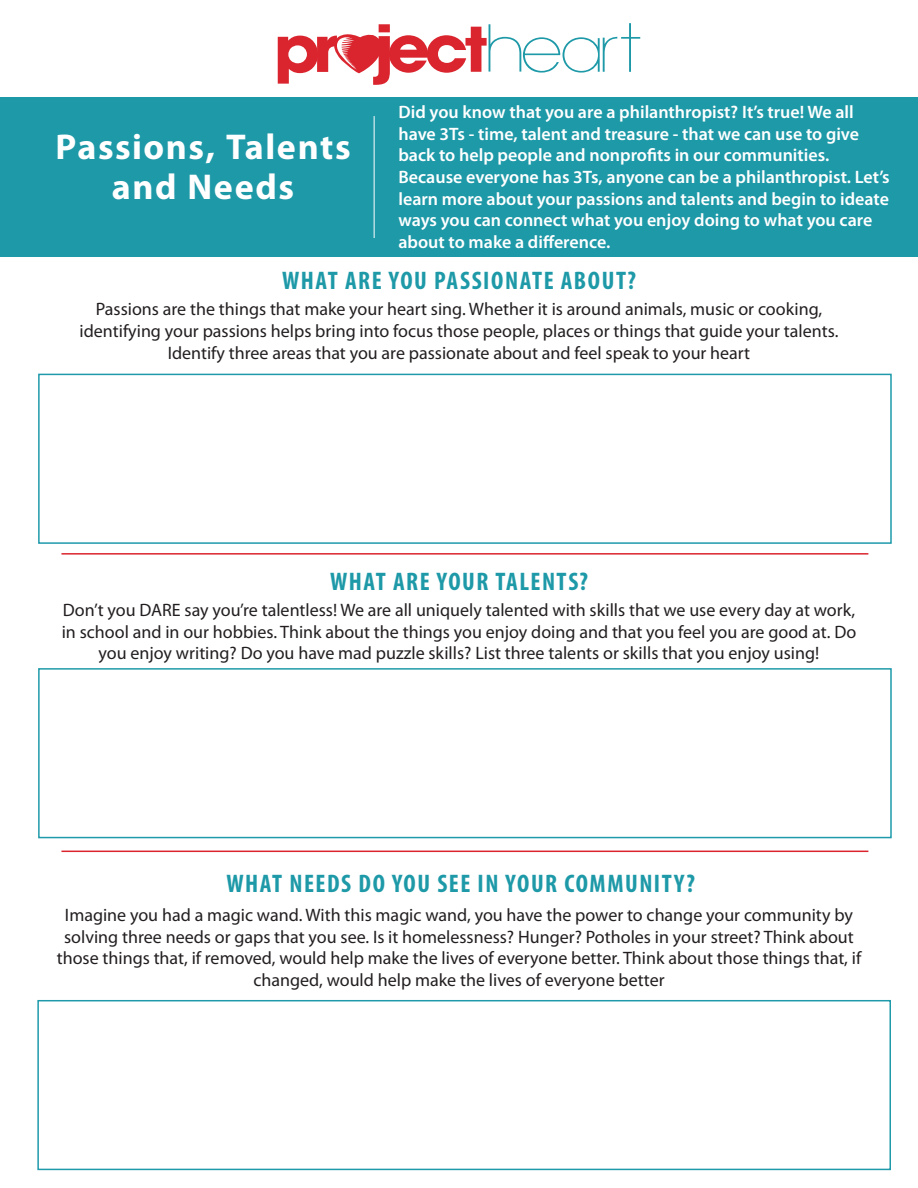
<style>
.page{position:relative;width:918px;height:1188px;background:#fff}
.page>*{position:absolute;margin:0;border:0;box-sizing:border-box;transform-origin:0 0}
.PAGE_SPACING{font:700 36px/40.5px "Myriad Pro";letter-spacing:.045em;color:#fff;text-align:center}
.t1{font:700 condensed 25.5px "Myriad Pro";letter-spacing:.06em;color:#1e99a8}
.t2{font:18px/21.6px "Myriad Pro";color:#231f20;text-align:center}
.t3{font:600 18px/21.6px "Myriad Pro";color:#fff}
</style>
<div class="page">
<svg style="left:278px;top:23px;width:362px;height:62px"></svg>
<div style="left:0;top:97px;width:918px;height:160px;background:#1e99a8"></div>
<hr style="left:374px;top:116px;width:1px;height:122px;background:#fff">
<hr style="left:61px;top:553px;width:807px;height:2px;background:#da252e">
<div style="left:38px;top:374px;width:854px;height:170px;border:2px solid #1e9aaa"></div>
<hr style="left:61px;top:851px;width:807px;height:1px;background:#da252e">
<div style="left:38px;top:668px;width:854px;height:170px;border:2px solid #1e9aaa"></div>
<div style="left:37px;top:1000px;width:854px;height:170px;border:2px solid #1e9aaa"></div>
<p class="PAGE_SPACING" style="left:55px;top:125px;width:297px">Passions, Talents and Needs</p>
<p class="t3" style="left:398px;top:101px;width:493px">Did you know that you are a philanthropist? It’s true! We all have 3Ts - time, talent and treasure - that we can use to give back to help people and nonprofits in our communities.<br>Because everyone has 3Ts, anyone can be a philanthropist. Let’s learn more about your passions and talents and begin to ideate ways you can connect what you enjoy doing to what you care about to make a difference.</p>
<p class="t1" style="left:282px;top:265px;width:356px">WHAT ARE YOU PASSIONATE ABOUT?</p>
<p class="t2" style="left:80px;top:298px;width:760px">Passions are the things that make your heart sing. Whether it is around animals, music or cooking, identifying your passions helps bring into focus those people, places or things that guide your talents.<br>Identify three areas that you are passionate about and feel speak to your heart</p>
<p class="t1" style="left:330px;top:565px;width:260px">WHAT ARE YOUR TALENTS?</p>
<p class="t2" style="left:62px;top:599px;width:796px">Don’t you DARE say you’re talentless! We are all uniquely talented with skills that we use every day at work, in school and in our hobbies. Think about the things you enjoy doing and that you feel you are good at. Do you enjoy writing? Do you have mad puzzle skills? List three talents or skills that you enjoy using!</p>
<p class="t1" style="left:226px;top:868px;width:470px">WHAT NEEDS DO YOU SEE IN YOUR COMMUNITY?</p>
<p class="t2" style="left:57px;top:904px;width:806px">Imagine you had a magic wand. With this magic wand, you have the power to change your community by solving three needs or gaps that you see. Is it homelessness? Hunger? Potholes in your street? Think about those things that, if removed, would help make the lives of everyone better. Think about those things that, if changed, would help make the lives of everyone better</p>
</div>
